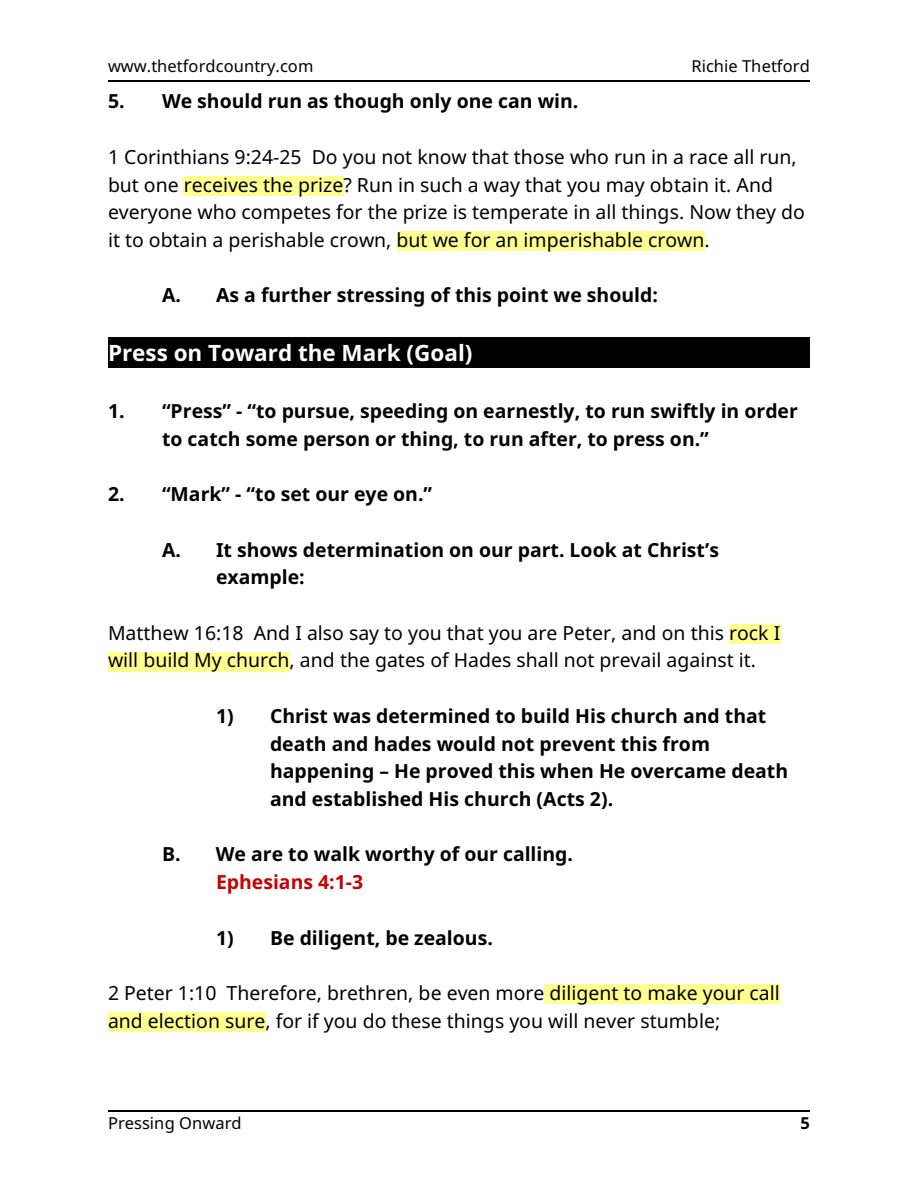
<style>
.page{position:relative;width:918px;height:1188px;background:#fff}
.page>*{position:absolute;margin:0;border:0;box-sizing:border-box;transform-origin:0 0}
.t1{font:700 22.5px "Noto Sans";color:#fff}
.t2{font:19.5px/27.8px "Noto Sans";color:#000}
.t3{font:700 19.5px/27.8px "Noto Sans";color:#000}
.t4{font:700 19.5px "Noto Sans";color:#c70000}
.t5{font:16.5px "Noto Sans";color:#000}
.t6{font:700 16.5px "Noto Sans";color:#000}
</style>
<div class="page">
<hr style="left:109px;top:80px;width:701px;height:2px;background:#000">
<div style="left:108px;top:337px;width:702px;height:31px;background:#000"></div>
<div style="left:184px;top:176px;width:160px;height:19px;background:#ffff8f"></div>
<div style="left:397px;top:231px;width:308px;height:20px;background:#ffff8f"></div>
<div style="left:729px;top:624px;width:51px;height:20px;background:#ffff8f"></div>
<div style="left:108px;top:652px;width:182px;height:19px;background:#ffff8f"></div>
<div style="left:545px;top:985px;width:235px;height:19px;background:#ffff8f"></div>
<div style="left:108px;top:1012px;width:158px;height:20px;background:#ffff8f"></div>
<hr style="left:108px;top:1110px;width:702px;height:1px;background:#000">
<p class="t5" style="left:108px;top:54px;width:207px">www.thetfordcountry.com</p>
<p class="t5" style="left:692px;top:54px;width:120px">Richie Thetford</p>
<p class="t3" style="left:108px;top:87px;width:472px">5. We should run as though only one can win.</p>
<p class="t2" style="left:108px;top:142px;width:698px">1 Corinthians 9:24-25 Do you not know that those who run in a race all run, but one receives the prize? Run in such a way that you may obtain it. And everyone who competes for the prize is temperate in all things. Now they do it to obtain a perishable crown, but we for an imperishable crown.</p>
<p class="t3" style="left:162px;top:281px;width:497px">A. As a further stressing of this point we should:</p>
<p class="t1" style="left:108px;top:337px;width:366px">Press on Toward the Mark (Goal)</p>
<p class="t3" style="left:162px;top:397px;width:637px;text-indent:-54px">1. “Press” - “to pursue, speeding on earnestly, to run swiftly in order to catch some person or thing, to run after, to press on.”</p>
<p class="t3" style="left:108px;top:480px;width:326px">2. “Mark” - “to set our eye on.”</p>
<p class="t3" style="left:216px;top:535px;width:505px;text-indent:-54px">A. It shows determination on our part. Look at Christ’s example:</p>
<p class="t2" style="left:108px;top:618px;width:674px">Matthew 16:18 And I also say to you that you are Peter, and on this rock I will build My church, and the gates of Hades shall not prevail against it.</p>
<p class="t3" style="left:270px;top:701px;width:520px;text-indent:-54px">1) Christ was determined to build His church and that death and hades would not prevent this from happening – He proved this when He overcame death and established His church (Acts 2).</p>
<p class="t3" style="left:162px;top:840px;width:413px">B. We are to walk worthy of our calling.</p>
<p class="t4" style="left:216px;top:868px;width:149px">Ephesians 4:1-3</p>
<p class="t3" style="left:216px;top:923px;width:278px">1) Be diligent, be zealous.</p>
<p class="t2" style="left:108px;top:979px;width:673px">2 Peter 1:10 Therefore, brethren, be even more diligent to make your call and election sure, for if you do these things you will never stumble;</p>
<p class="t5" style="left:108px;top:1112px;width:135px">Pressing Onward</p>
<p class="t6" style="left:800px;top:1112px;width:11px">5</p>
</div>
